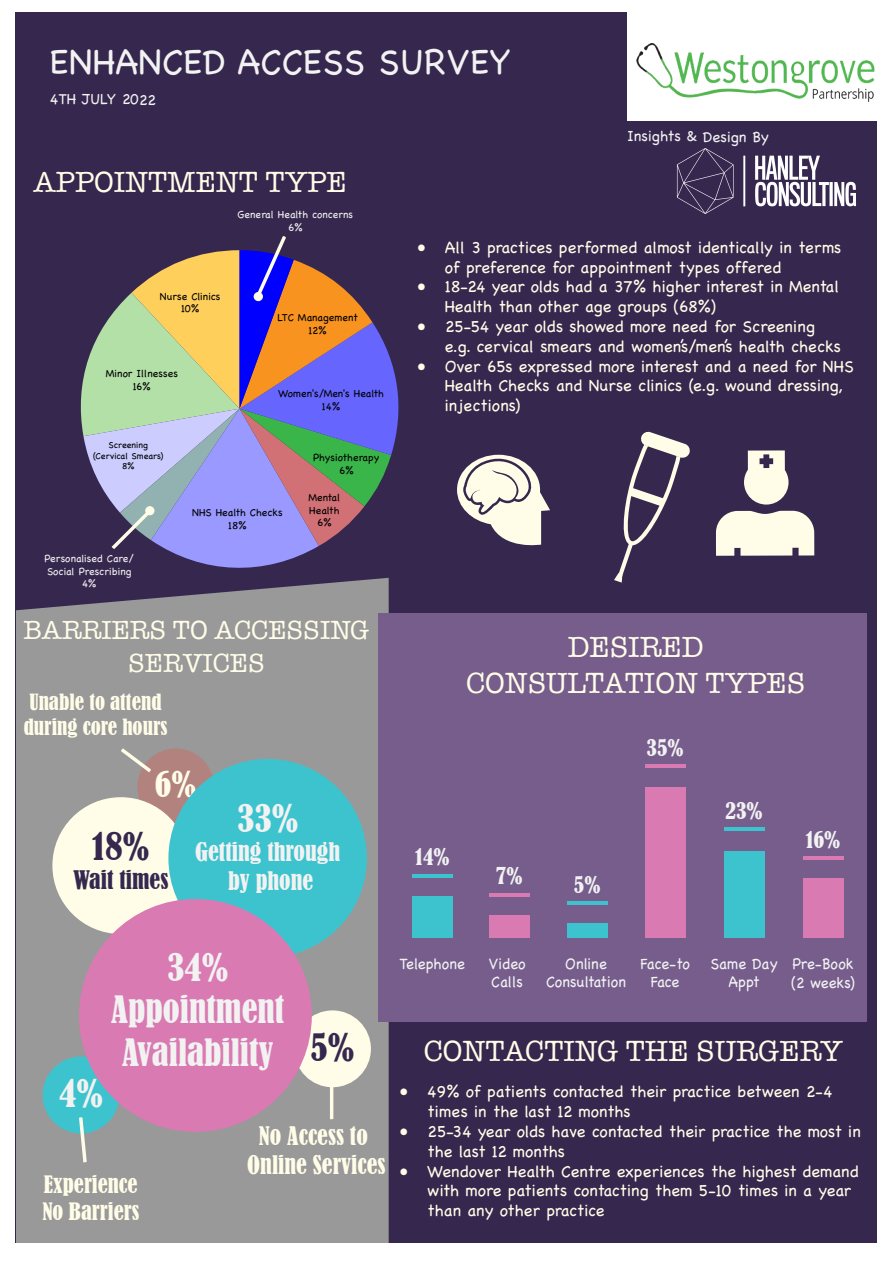
<style>
.page{position:relative;width:893px;height:1263px;background:#fff}
.page>*{position:absolute;margin:0;border:0;box-sizing:border-box;transform-origin:0 0}
.t1{font:36px "Chalkboard";color:#f2f2f2}
.t2{font:condensed 35.4px/42.5px "Bernard";color:#f2f2f2;text-align:center}
.t3{font:condensed 35.4px "Bernard";color:#36274e}
.t4{font:condensed 33px "Bernard";color:#fffde8}
.t5{font:30px/36px "American Typewriter";color:#fffde8;text-align:center}
.t6{font:27px/32.4px "American Typewriter";color:#fffde8;text-align:center}
.t7{font:condensed 24px/28.8px "Bernard";color:#fffde8;text-align:center}
.t8{font:condensed 24px/28.8px "Bernard";color:#f2f2f2;text-align:center}
.t9{font:condensed 24px "Bernard";color:#36274e}
.t10{font:condensed 22.5px/27px "Bernard";color:#fffde8}
.t11{font:condensed 21.45px "Bernard";color:#f2f2f2}
.t12{font:condensed 21px/25.2px "Bernard";color:#fffde8}
.t13{font:16.5px/19.8px "Chalkboard";color:#fffde8}
.t14{font:15.6px/18.8px "Chalkboard";color:#f2f2f2;scale:.96 1}
.t15{font:15.6px/18.8px "Chalkboard";letter-spacing:-.03em;color:#f2f2f2;text-align:center;scale:.96 1}
.t16{font:15px "Chalkboard";color:#f2f2f2}
.t17{font:10.5px/12.6px "Chalkboard";color:#000;text-align:center}
.t18{font:10.5px/12.6px "Chalkboard";color:#f2f2f2;text-align:center}
.t19{font:9px/10.8px "Chalkboard";color:#000;text-align:center}
</style>
<div class="page">
<div style="left:16px;top:12px;width:861px;height:1231px;background:#36274e"></div>
<div style="left:16px;top:578px;width:373px;height:665px;background:#999"></div>
<div style="left:137px;top:748px;width:77px;height:77px;background:#b2827f;border-radius:50%"></div>
<div style="left:378px;top:613px;width:489px;height:408px;background:#765d8c"></div>
<svg style="left:716px;top:511px;width:98px;height:45px;background:#edeada"></svg>
<svg style="left:744px;top:450px;width:45px;height:55px"></svg>
<svg style="left:614px;top:431px;width:76px;height:152px"></svg>
<div style="left:52px;top:797px;width:137px;height:137px;background:#fffde8;border-radius:50%"></div>
<div style="left:294px;top:1010px;width:77px;height:77px;background:#fffde8;border-radius:50%"></div>
<svg style="left:457px;top:455px;width:93px;height:91px"></svg>
<div style="left:627px;top:11px;width:266px;height:110px;background:#fff"></div>
<img style="left:636px;top:44px;width:239px;height:58px">
<div style="left:168px;top:759px;width:199px;height:198px;background:#3dc3ce;border-radius:50%"></div>
<div style="left:43px;top:1056px;width:76px;height:77px;background:#3dc3ce;border-radius:50%"></div>
<div style="left:803px;top:878px;width:40px;height:59px;background:#d97ab2"></div>
<hr style="left:803px;top:856px;width:40px;height:3px;background:#d97ab2">
<div style="left:724px;top:851px;width:40px;height:86px;background:#3dc3ce"></div>
<hr style="left:724px;top:828px;width:40px;height:3px;background:#3dc3ce">
<div style="left:645px;top:787px;width:40px;height:150px;background:#d97ab2"></div>
<hr style="left:645px;top:765px;width:40px;height:3px;background:#d97ab2">
<div style="left:567px;top:923px;width:40px;height:14px;background:#3dc3ce"></div>
<hr style="left:567px;top:902px;width:40px;height:3px;background:#3dc3ce">
<div style="left:489px;top:915px;width:40px;height:22px;background:#d97ab2"></div>
<hr style="left:489px;top:893px;width:40px;height:3px;background:#d97ab2">
<div style="left:412px;top:896px;width:41px;height:41px;background:#3dc3ce"></div>
<hr style="left:412px;top:874px;width:41px;height:3px;background:#3dc3ce">
<svg style="left:121px;top:748px;width:30px;height:24px"></svg>
<svg style="left:79px;top:1117px;width:8px;height:45px"></svg>
<svg style="left:330px;top:1087px;width:3px;height:32px"></svg>
<svg style="left:80px;top:236px;width:319px;height:332px"></svg>
<div style="left:79px;top:899px;width:233px;height:233px;background:#d97ab2;border-radius:50%"></div>
<img style="left:676px;top:148px;width:180px;height:66px">
<h1 class="t1" style="left:49px;top:40px;width:463px">ENHANCED ACCESS SURVEY</h1>
<p class="t16" style="left:50px;top:90px;width:108px">4TH JULY 2022</p>
<h3 class="t5" style="left:34px;top:163px;width:315px">APPOINTMENT TYPE</h3>
<p class="t18" style="left:238px;top:208px;width:117px">General Health concerns<br>6%</p>
<p class="t16" style="left:627px;top:127px;width:143px">Insights &amp; Design By</p>
<p class="t17" style="left:160px;top:290px;width:62px">Nurse Clinics<br>10%</p>
<p class="t17" style="left:106px;top:367px;width:74px">Minor Illnesses<br>16%</p>
<p class="t19" style="left:93px;top:439px;width:72px">Screening (Cervical Smears)<br>8%</p>
<p class="t17" style="left:277px;top:311px;width:82px">LTC Management<br>12%</p>
<p class="t17" style="left:278px;top:387px;width:107px">Women's/Men's Health<br>14%</p>
<p class="t17" style="left:313px;top:451px;width:68px">Physiotherapy<br>6%</p>
<p class="t18" style="left:44px;top:552px;width:91px">Personalised Care/<br>Social Prescribing<br>4%</p>
<p class="t17" style="left:192px;top:506px;width:92px">NHS Health Checks<br>18%</p>
<p class="t17" style="left:308px;top:491px;width:33px">Mental<br>Health<br>6%</p>
<h3 class="t6" style="left:24px;top:613px;width:347px">BARRIERS TO ACCESSING<br>SERVICES</h3>
<p class="t12" style="left:24px;top:690px;width:145px">Unable to attend during core hours</p>
<h3 class="t4" style="left:155px;top:765px;width:42px">6%</h3>
<h2 class="t3" style="left:92px;top:826px;width:59px">18%</h2>
<h3 class="t9" style="left:73px;top:865px;width:97px">Wait times</h3>
<h2 class="t2" style="left:237px;top:798px;width:63px">33%</h2>
<h3 class="t8" style="left:195px;top:838px;width:146px">Getting through by phone</h3>
<p class="t13" style="left:445px;top:237px;width:398px;text-indent:-27px">• All 3 practices performed almost identically in terms of preference for appointment types offered</p>
<p class="t13" style="left:445px;top:277px;width:396px;text-indent:-27px">• 18-24 year olds had a 37% higher interest in Mental<br>Health than other age groups (68%)</p>
<p class="t13" style="left:445px;top:316px;width:398px;text-indent:-27px">• 25-54 year olds showed more need for Screening e.g. cervical smears and women’s/men’s health checks</p>
<p class="t13" style="left:445px;top:356px;width:411px;text-indent:-27px">• Over 65s expressed more interest and a need for NHS<br>Health Checks and Nurse clinics (e.g. wound dressing, injections)</p>
<h3 class="t5" style="left:466px;top:628px;width:341px">DESIRED<br>CONSULTATION TYPES</h3>
<h3 class="t11" style="left:415px;top:844px;width:36px">14%</h3>
<h3 class="t11" style="left:496px;top:863px;width:28px">7%</h3>
<h3 class="t11" style="left:574px;top:872px;width:28px">5%</h3>
<h3 class="t11" style="left:647px;top:735px;width:39px">35%</h3>
<h3 class="t11" style="left:725px;top:798px;width:39px">23%</h3>
<h3 class="t11" style="left:806px;top:827px;width:36px">16%</h3>
<h2 class="t2" style="left:59px;top:1072px;width:45px">4%</h2>
<h2 class="t2" style="left:111px;top:946px;width:175px">34%<br>Appointment<br>Availability</h2>
<h2 class="t3" style="left:311px;top:1026px;width:45px">5%</h2>
<h3 class="t10" style="left:42px;top:1171px;width:98px">Experience<br>No Barriers</h3>
<h3 class="t7" style="left:247px;top:1121px;width:140px">No Access to<br>Online Services</h3>
<p class="t14" style="left:400px;top:954px;width:70px">Telephone</p>
<p class="t14" style="left:489px;top:954px;width:40px">Video<br>Calls</p>
<p class="t14" style="left:546px;top:954px;width:85px;text-align:center">Online<br>Consultation</p>
<p class="t15" style="left:640px;top:954px;width:53px">Face-to<br>Face</p>
<p class="t14" style="left:710px;top:954px;width:71px;text-align:center">Same Day<br>Appt</p>
<p class="t14" style="left:791px;top:954px;width:68px">Pre-Book (2 weeks)</p>
<h3 class="t5" style="left:424px;top:1032px;width:420px">CONTACTING THE SURGERY</h3>
<p class="t13" style="left:427px;top:1082px;width:407px;text-indent:-27px">• 49% of patients contacted their practice between 2-4 times in the last 12 months</p>
<p class="t13" style="left:427px;top:1121px;width:435px;text-indent:-27px">• 25-34 year olds have contacted their practice the most in the last 12 months</p>
<p class="t13" style="left:427px;top:1161px;width:433px;text-indent:-27px">• Wendover Health Centre experiences the highest demand with more patients contacting them 5-10 times in a year than any other practice</p>
</div>
